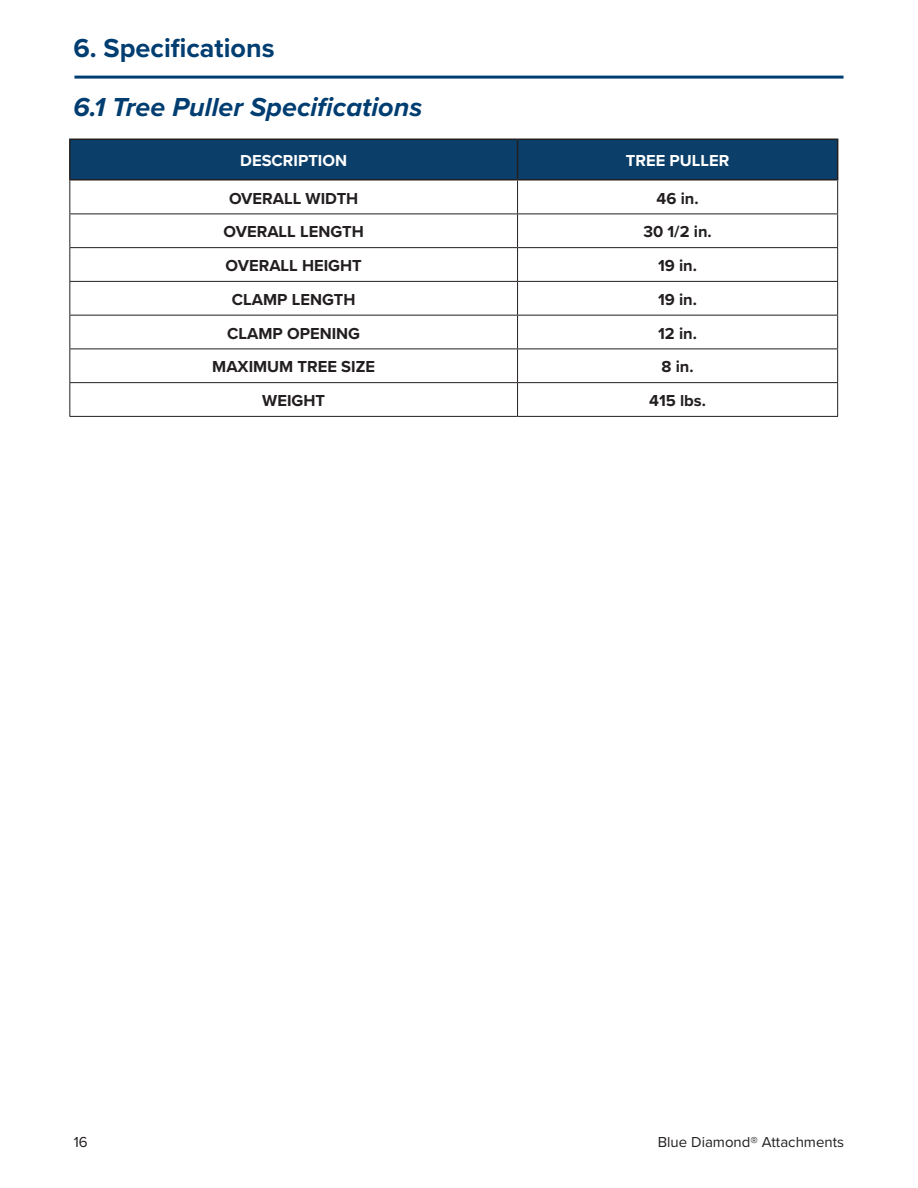
<style>
.page{position:relative;width:918px;height:1188px;background:#fff}
.page>*{position:absolute;margin:0;border:0;box-sizing:border-box;transform-origin:0 0}
.Header_Blue_Italic_n{font:italic 700 27px "Proxima Nova";color:#003d71}
.Chapter_Header_Blue{font:700 27px "Proxima Nova";color:#003d71}
.Table_Cell_Body_Bold{font:700 16.5px "Proxima Nova";color:#231f20}
.Table_Cell_Body_Dot{font:700 16.5px "Proxima Nova";color:#231f20}
.Table_Cell_Header{font:700 16.5px "Proxima Nova";color:#fff}
.t1{font:15px "Proxima Nova";color:#231f20}
</style>
<div class="page">
<hr style="left:74px;top:76px;width:770px;height:3px;background:#003d71">
<div style="left:71px;top:140px;width:766px;height:39px;background:#0b3f69"></div>
<hr style="left:69px;top:139px;width:449px;height:1px;background:#231f20">
<hr style="left:837px;top:140px;width:1px;height:39px;background:#231f20">
<hr style="left:518px;top:179px;width:320px;height:2px;background:#231f20">
<hr style="left:518px;top:139px;width:320px;height:1px;background:#231f20">
<hr style="left:69px;top:140px;width:2px;height:39px;background:#231f20">
<hr style="left:517px;top:140px;width:1px;height:39px;background:#231f20">
<hr style="left:69px;top:179px;width:449px;height:2px;background:#231f20">
<hr style="left:69px;top:181px;width:1px;height:33px;background:#231f20">
<hr style="left:517px;top:181px;width:1px;height:33px;background:#231f20">
<hr style="left:837px;top:181px;width:1px;height:33px;background:#231f20">
<hr style="left:69px;top:214px;width:449px;height:1px;background:#231f20">
<hr style="left:69px;top:214px;width:1px;height:33px;background:#231f20">
<hr style="left:518px;top:214px;width:320px;height:1px;background:#231f20">
<hr style="left:517px;top:214px;width:1px;height:33px;background:#231f20">
<hr style="left:837px;top:214px;width:1px;height:33px;background:#231f20">
<hr style="left:69px;top:247px;width:449px;height:1px;background:#231f20">
<hr style="left:69px;top:248px;width:1px;height:33px;background:#231f20">
<hr style="left:518px;top:247px;width:320px;height:1px;background:#231f20">
<hr style="left:517px;top:248px;width:1px;height:33px;background:#231f20">
<hr style="left:837px;top:248px;width:1px;height:33px;background:#231f20">
<hr style="left:69px;top:281px;width:449px;height:1px;background:#231f20">
<hr style="left:69px;top:282px;width:1px;height:33px;background:#231f20">
<hr style="left:518px;top:281px;width:320px;height:1px;background:#231f20">
<hr style="left:517px;top:282px;width:1px;height:33px;background:#231f20">
<hr style="left:837px;top:282px;width:1px;height:33px;background:#231f20">
<hr style="left:69px;top:315px;width:449px;height:1px;background:#231f20">
<hr style="left:69px;top:316px;width:1px;height:33px;background:#231f20">
<hr style="left:518px;top:315px;width:320px;height:1px;background:#231f20">
<hr style="left:517px;top:316px;width:1px;height:33px;background:#231f20">
<hr style="left:837px;top:316px;width:1px;height:33px;background:#231f20">
<hr style="left:69px;top:349px;width:449px;height:1px;background:#231f20">
<hr style="left:69px;top:349px;width:1px;height:33px;background:#231f20">
<hr style="left:518px;top:349px;width:320px;height:1px;background:#231f20">
<hr style="left:517px;top:349px;width:1px;height:33px;background:#231f20">
<hr style="left:837px;top:349px;width:1px;height:33px;background:#231f20">
<hr style="left:69px;top:382px;width:449px;height:1px;background:#231f20">
<hr style="left:69px;top:383px;width:1px;height:33px;background:#231f20">
<hr style="left:518px;top:382px;width:320px;height:1px;background:#231f20">
<hr style="left:517px;top:383px;width:1px;height:33px;background:#231f20">
<hr style="left:837px;top:383px;width:1px;height:33px;background:#231f20">
<hr style="left:69px;top:416px;width:449px;height:1px;background:#231f20">
<hr style="left:518px;top:416px;width:320px;height:1px;background:#231f20">
<p class="Chapter_Header_Blue" style="left:73px;top:27px;width:203px">6. Specifications</p>
<p class="Header_Blue_Italic_n" style="left:73px;top:87px;width:350px">6.1 Tree Puller Specifications</p>
<p class="Table_Cell_Header" style="left:240px;top:148px;width:108px">DESCRIPTION</p>
<p class="Table_Cell_Header" style="left:626px;top:148px;width:105px">TREE PULLER</p>
<p class="Table_Cell_Body_Bold" style="left:229px;top:186px;width:131px">OVERALL WIDTH</p>
<p class="Table_Cell_Body_Dot" style="left:657px;top:186px;width:44px">46 in.</p>
<p class="Table_Cell_Body_Bold" style="left:224px;top:219px;width:142px">OVERALL LENGTH</p>
<p class="Table_Cell_Body_Dot" style="left:643px;top:219px;width:70px">30 1/2 in.</p>
<p class="Table_Cell_Body_Bold" style="left:226px;top:253px;width:138px">OVERALL HEIGHT</p>
<p class="Table_Cell_Body_Dot" style="left:658px;top:253px;width:40px">19 in.</p>
<p class="Table_Cell_Body_Bold" style="left:232px;top:287px;width:125px">CLAMP LENGTH</p>
<p class="Table_Cell_Body_Dot" style="left:658px;top:287px;width:40px">19 in.</p>
<p class="Table_Cell_Body_Bold" style="left:227px;top:321px;width:134px">CLAMP OPENING</p>
<p class="Table_Cell_Body_Dot" style="left:658px;top:321px;width:40px">12 in.</p>
<p class="Table_Cell_Body_Bold" style="left:212px;top:354px;width:164px">MAXIMUM TREE SIZE</p>
<p class="Table_Cell_Body_Dot" style="left:662px;top:354px;width:34px">8 in.</p>
<p class="Table_Cell_Body_Bold" style="left:262px;top:388px;width:64px">WEIGHT</p>
<p class="Table_Cell_Body_Dot" style="left:649px;top:388px;width:58px">415 lbs.</p>
<p class="t1" style="left:74px;top:1131px;width:15px">16</p>
<p class="t1" style="left:658px;top:1131px;width:188px">Blue Diamond® Attachments</p>
</div>
